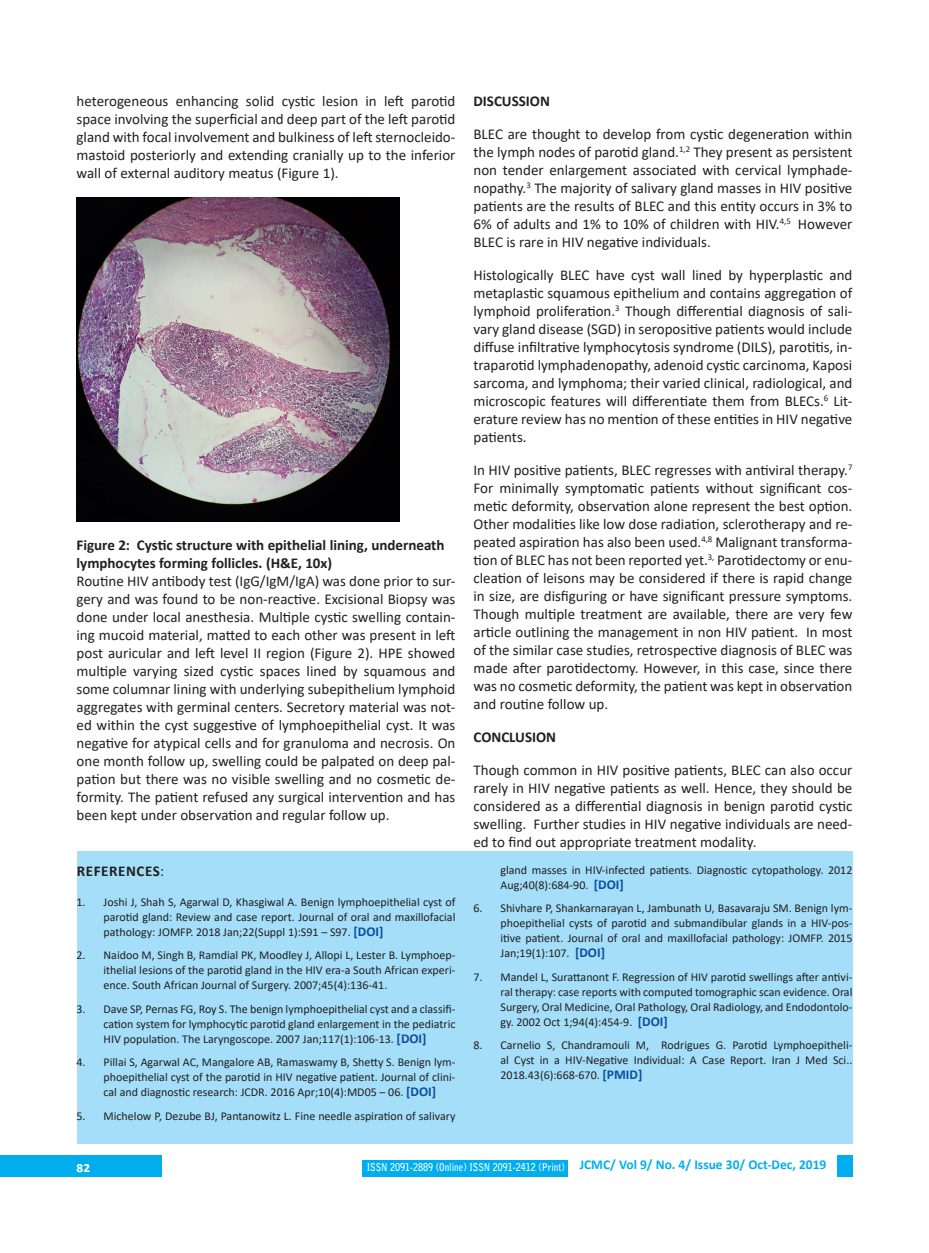
<style>
.page{position:relative;width:929px;height:1253px;background:#fff}
.page>*{position:absolute;margin:0;border:0;box-sizing:border-box;transform-origin:0 0}
.t1{font:15px/18px "Calibri";color:#231f20;text-align:justify}
.t2{font:700 15px "Calibri";color:#231f20}
.t3{font:700 15px "Calibri";letter-spacing:.04em;color:#231f20}
.t4{font:700 15px "Calibri";color:#fff}
.t5{font:12px/15px "Calibri";color:#231f20;text-align:justify}
.t6{font:700 10.8px "Bell Gothic Std";color:#fff;scale:.83 1}
.s1{font-weight:400}
.s2{font-weight:700;font-size:13.5px;color:#0d4da1}
</style>
<div class="page">
<div style="left:837px;top:1155px;width:15px;height:21px;background:#00aeef"></div>
<div style="left:0;top:1155px;width:162px;height:21px;background:#00aeef"></div>
<div style="left:362px;top:1160px;width:205px;height:16px;background:#00aeef"></div>
<img style="left:77px;top:198px;width:323px;height:323px">
<div style="left:77px;top:852px;width:775px;height:292px;background:#a4def8"></div>
<p class="t1" style="left:77px;top:91px;width:380px">heterogeneous enhancing solid cystic lesion in left parotid space involving the superficial and deep part of the left parotid gland with focal involvement and bulkiness of left sternocleido&shy;mastoid posteriorly and extending cranially up to the inferior wall of external auditory meatus (Figure 1).</p>
<p class="t2" style="left:77px;top:534px;width:369px">Figure 2: Cystic structure with epithelial lining, underneath</p>
<p class="t2" style="left:77px;top:552px;width:257px">lymphocytes forming follicles. (H&amp;E, 10x)</p>
<p class="t1" style="left:77px;top:571px;width:380px">Routine HIV antibody test (IgG/IgM/IgA) was done prior to sur&shy;gery and was found to be non-reactive. Excisional Biopsy was done under local anesthesia. Multiple cystic swelling contain&shy;ing mucoid material, matted to each other was present in left post auricular and left level II region (Figure 2). HPE showed multiple varying sized cystic spaces lined by squamous and some columnar lining with underlying subepithelium lymphoid aggregates with germinal centers. Secretory material was not&shy;ed within the cyst suggestive of lymphoepithelial cyst. It was negative for atypical cells and for granuloma and necrosis. On one month follow up, swelling could be palpated on deep pal&shy;pation but there was no visible swelling and no cosmetic de&shy;formity. The patient refused any surgical intervention and has been kept under observation and regular follow up.</p>
<p class="t3" style="left:77px;top:860px;width:89px">REFERENCES<span class="s1">:</span></p>
<p class="t5" style="left:104px;top:894px;width:353px;text-indent:-27px">1. Joshi J, Shah S, Agarwal D, Khasgiwal A. Benign lymphoepithelial cyst of parotid gland: Review and case report. Journal of oral and maxillofacial pathology: JOMFP. 2018 Jan;22(Suppl 1):S91 – S97. <span class="s2">[DOI]</span></p>
<p class="t5" style="left:104px;top:947px;width:353px;text-indent:-27px">2. Naidoo M, Singh B, Ramdial PK, Moodley J, Allopi L, Lester B. Lymphoep&shy;ithelial lesions of the parotid gland in the HIV era-a South African experi&shy;ence. South African Journal of Surgery. 2007;45(4):136-41.</p>
<p class="t5" style="left:104px;top:1001px;width:353px;text-indent:-27px">3. Dave SP, Pernas FG, Roy S. The benign lymphoepithelial cyst and a classifi&shy;cation system for lymphocytic parotid gland enlargement in the pediatric HIV population. The Laryngoscope. 2007 Jan;117(1):106-13. <span class="s2">[DOI]</span></p>
<p class="t5" style="left:104px;top:1054px;width:353px;text-indent:-27px">4. Pillai S, Agarwal AC, Mangalore AB, Ramaswamy B, Shetty S. Benign lym&shy;phoepithelial cyst of the parotid in HIV negative patient. Journal of clini&shy;cal and diagnostic research: JCDR. 2016 Apr;10(4):MD05 – 06. <span class="s2">[DOI]</span></p>
<p class="t5" style="left:77px;top:1108px;width:380px">5. Michelow P, Dezube BJ, Pantanowitz L. Fine needle aspiration of salivary</p>
<p class="t2" style="left:473px;top:90px;width:78px">DISCUSSION</p>
<p class="t1" style="left:473px;top:124px;width:380px">BLEC are thought to develop from cystic degeneration within the lymph nodes of parotid gland.<sup>1,2</sup> They present as persistent non tender enlargement associated with cervical lymphade&shy;nopathy.<sup>3</sup> The majority of salivary gland masses in HIV positive patients are the results of BLEC and this entity occurs in 3% to 6% of adults and 1% to 10% of children with HIV.<sup>4,5</sup> However BLEC is rare in HIV negative individuals.</p>
<p class="t1" style="left:473px;top:265px;width:380px">Histologically BLEC have cyst wall lined by hyperplastic and metaplastic squamous epithelium and contains aggregation of lymphoid proliferation.<sup>3</sup> Though differential diagnosis of sali&shy;vary gland disease (SGD) in seropositive patients would include diffuse infiltrative lymphocytosis syndrome (DILS), parotitis, in&shy;traparotid lymphadenopathy, adenoid cystic carcinoma, Kaposi sarcoma, and lymphoma; their varied clinical, radiological, and microscopic features will differentiate them from BLECs.<sup>6</sup> Lit&shy;erature review has no mention of these entities in HIV negative patients.</p>
<p class="t1" style="left:473px;top:460px;width:380px">In HIV positive patients, BLEC regresses with antiviral therapy.<sup>7<br></sup>For minimally symptomatic patients without significant cos&shy;metic deformity, observation alone represent the best option.<br>Other modalities like low dose radiation, sclerotherapy and re&shy;peated aspiration has also been used.<sup>4,8</sup> Malignant transforma&shy;tion of BLEC has not been reported yet.<sup>3,</sup> Parotidectomy or enu&shy;cleation of leisons may be considered if there is rapid change in size, are disfiguring or have significant pressure symptoms.<br>Though multiple treatment are available, there are very few article outlining the management in non HIV patient. In most of the similar case studies, retrospective diagnosis of BLEC was made after parotidectomy. However, in this case, since there was no cosmetic deformity, the patient was kept in observation and routine follow up.</p>
<p class="t2" style="left:473px;top:726px;width:84px">CONCLUSION</p>
<p class="t1" style="left:473px;top:760px;width:380px">Though common in HIV positive patients, BLEC can also occur rarely in HIV negative patients as well. Hence, they should be considered as a differential diagnosis in benign parotid cystic swelling. Further studies in HIV negative individuals are need&shy;ed to find out appropriate treatment modality.</p>
<p class="t5" style="left:500px;top:862px;width:353px">gland masses in HIV‐infected patients. Diagnostic cytopathology. 2012<br>Aug;40(8):684-90. <span class="s2">[DOI]</span></p>
<p class="t5" style="left:500px;top:900px;width:353px;text-indent:-27px">6. Shivhare P, Shankarnarayan L, Jambunath U, Basavaraju SM. Benign lym&shy;phoepithelial cysts of parotid and submandibular glands in a HIV-pos&shy;itive patient. Journal of oral and maxillofacial pathology: JOMFP. 2015<br>Jan;19(1):107. <span class="s2">[DOI]</span></p>
<p class="t5" style="left:500px;top:969px;width:353px;text-indent:-27px">7. Mandel L, Surattanont F. Regression of HIV parotid swellings after antivi&shy;ral therapy: case reports with computed tomographic scan evidence. Oral Surgery, Oral Medicine, Oral Pathology, Oral Radiology, and Endodontolo&shy;gy. 2002 Oct 1;94(4):454-9. <span class="s2">[DOI]</span></p>
<p class="t5" style="left:500px;top:1037px;width:353px;text-indent:-27px">8. Carnelio S, Chandramouli M, Rodrigues G. Parotid Lymphoepitheli&shy;al Cyst in a HIV-Negative Individual: A Case Report. Iran J Med Sci..<br>2018.43(6):668-670. <span class="s2">[PMID]</span></p>
<p class="t4" style="left:77px;top:1156px;width:15px">82</p>
<p class="t6" style="left:367px;top:1161px;width:555px">ISSN 2091-2889 (Online) ISSN 2091-2412 (Print) <sup>JCMC/</sup> <sup>Vol</sup> <sup>9/</sup> <sup>No.</sup> <sup>4/</sup> <sup>Issue</sup> <sup>30/</sup> <sup>Oct-Dec,</sup> <sup>2019</sup></p>
</div>
